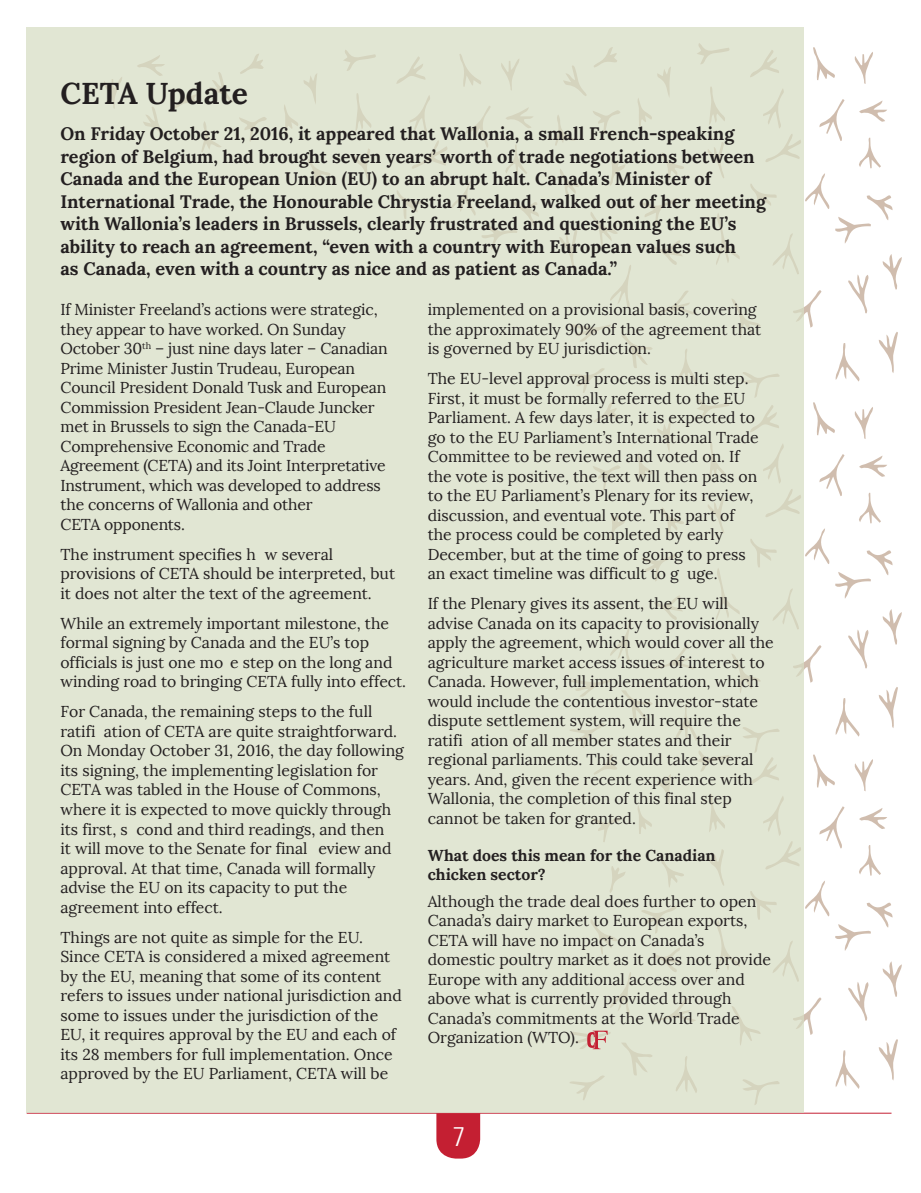
<style>
.page{position:relative;width:921px;height:1193px;background:#fff}
.page>*{position:absolute;margin:0;border:0;box-sizing:border-box;transform-origin:0 0}
.t1{font:700 30px "Lora";color:#231f20}
.t2{font:300 condensed 27px "Univers LT Std";color:#fff}
.t3{font:700 18px/22.5px "Lora";color:#231f20}
.t4{font:15.75px/19.5px "Lora";color:#231f20}
.t5{font:700 15.75px/19.5px "Lora";color:#231f20}
</style>
<div class="page">
<svg style="left:436px;top:1113px;width:44px;height:45px;background:#c83041"></svg>
<hr style="left:27px;top:1112px;width:864px;height:1px;background:#c41f32">
<div style="left:27px;top:27px;width:776px;height:1085px;background:#e1e6d3"></div>
<svg style="left:555px;top:43px;width:346px;height:1061px"></svg>
<h1 class="t1" style="left:60px;top:74px;width:189px">CETA Update</h1>
<p class="t3" style="left:60px;top:122px;width:706px">On Friday October 21, 2016, it appeared that Wallonia, a small French-speaking region of Belgium, had brought seven years’ worth of trade negotiations between Canada and the European Union (EU) to an abrupt halt. Canada’s Minister of International Trade, the Honourable Chrystia Freeland, walked out of her meeting with Wallonia’s leaders in Brussels, clearly frustrated and questioning the EU’s ability to reach an agreement, “even with a country with European values such<br>as Canada, even with a country as nice and as patient as Canada.”</p>
<p class="t4" style="left:60px;top:300px;width:328px">If Minister Freeland’s actions were strategic, they appear to have worked. On Sunday October 30<sup>th</sup> – just nine days later – Canadian Prime Minister Justin Trudeau, European Council President Donald Tusk and European Commission President Jean-Claude Juncker met in Brussels to sign the Canada-EU Comprehensive Economic and Trade Agreement (CETA) and its Joint Interpretative Instrument, which was developed to address the concerns of Wallonia and other<br>CETA opponents.</p>
<p class="t4" style="left:60px;top:544px;width:336px">The instrument specifies h w several provisions of CETA should be interpreted, but it does not alter the text of the agreement.</p>
<p class="t4" style="left:60px;top:613px;width:347px">While an extremely important milestone, the formal signing by Canada and the EU’s top officials is just one mo e step on the long and winding road to bringing CETA fully into effect.</p>
<p class="t4" style="left:60px;top:702px;width:345px">For Canada, the remaining steps to the full ratifi ation of CETA are quite straightforward.<br>On Monday October 31, 2016, the day following its signing, the implementing legislation for CETA was tabled in the House of Commons, where it is expected to move quickly through its first, s cond and third readings, and then<br>it will move to the Senate for final eview and approval. At that time, Canada will formally advise the EU on its capacity to put the agreement into effect.</p>
<p class="t4" style="left:60px;top:927px;width:343px">Things are not quite as simple for the EU.<br>Since CETA is considered a mixed agreement by the EU, meaning that some of its content refers to issues under national jurisdiction and some to issues under the jurisdiction of the EU, it requires approval by the EU and each of its 28 members for full implementation. Once approved by the EU Parliament, CETA will be</p>
<p class="t4" style="left:427px;top:300px;width:335px">implemented on a provisional basis, covering the approximately 90% of the agreement that is governed by EU jurisdiction.</p>
<p class="t4" style="left:427px;top:369px;width:332px">The EU-level approval process is multi step.<br>First, it must be formally referred to the EU Parliament. A few days later, it is expected to go to the EU Parliament’s International Trade Committee to be reviewed and voted on. If the vote is positive, the text will then pass on to the EU Parliament’s Plenary for its review, discussion, and eventual vote. This part of the process could be completed by early December, but at the time of going to press an exact timeline was difficult to g uge.</p>
<p class="t4" style="left:427px;top:594px;width:347px">If the Plenary gives its assent, the EU will advise Canada on its capacity to provisionally apply the agreement, which would cover all the agriculture market access issues of interest to Canada. However, full implementation, which would include the contentious investor-state dispute settlement system, will require the ratifi ation of all member states and their regional parliaments. This could take several years. And, given the recent experience with Wallonia, the completion of this final step cannot be taken for granted.</p>
<p class="t5" style="left:427px;top:845px;width:289px">What does this mean for the Canadian chicken sector?</p>
<p class="t4" style="left:427px;top:891px;width:344px">Although the trade deal does further to open Canada’s dairy market to European exports, CETA will have no impact on Canada’s domestic poultry market as it does not provide Europe with any additional access over and above what is currently provided through Canada’s commitments at the World Trade Organization (WTO).</p>
<h2 class="t2" style="left:453px;top:1120px;width:13px">7</h2>
</div>
